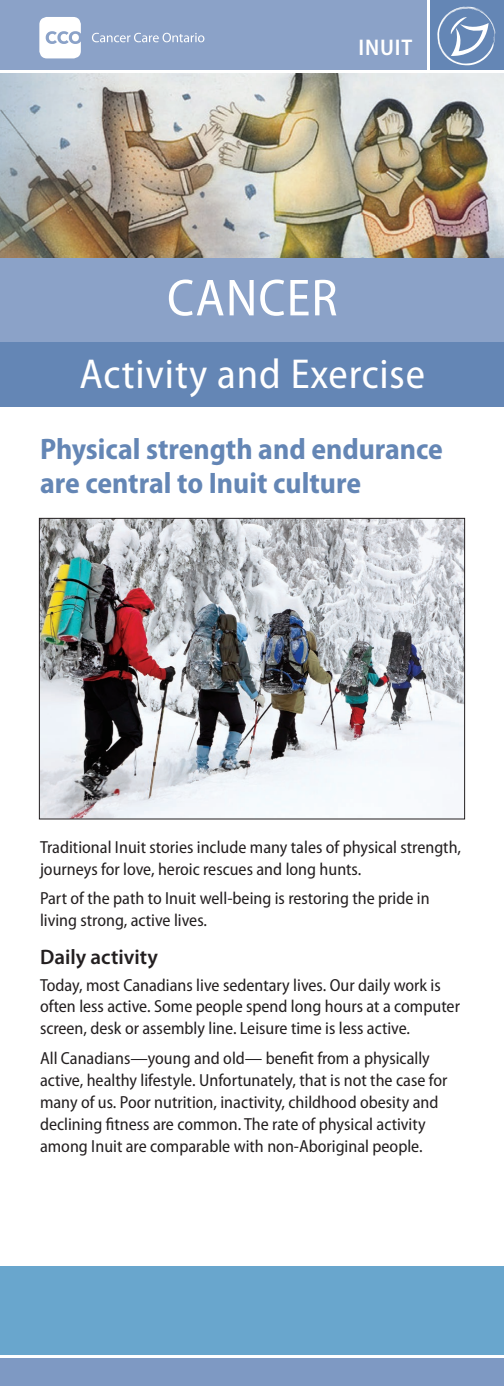
<style>
.page{position:relative;width:504px;height:1386px;background:#fff}
.page>*{position:absolute;margin:0;border:0;box-sizing:border-box;transform-origin:0 0}
.Disease_Heading{font:semi-condensed 52.5px "Myriad Pro";letter-spacing:.02em;color:#fff}
.FL_Heading_1{font:semi-condensed 42px "Myriad Pro";letter-spacing:.02em;color:#fff}
.FL_Heading_2{font:700 semi-condensed 29.75px/33.2px "Myriad Pro";color:#6486b5}
.People{font:600 semi-condensed 22.75px "Myriad Pro";letter-spacing:.04em;color:#fff}
.FL_Text_Heading_Bold{font:600 21px "Myriad Pro";color:#231f20}
.FL_Text{font:semi-condensed 17.5px/21.9px "Myriad Pro";color:#231f20}
</style>
<div class="page">
<div style="left:0;top:257px;width:504px;height:103px;background:#8ba2c8"></div>
<div style="left:0;top:342px;width:504px;height:65px;background:#6486b5"></div>
<div style="left:0;top:0;width:427px;height:70px;background:#8ba2c8"></div>
<img style="left:0;top:73px;width:504px;height:184px">
<div style="left:0;top:1358px;width:504px;height:28px;background:#7e99c3"></div>
<div style="left:0;top:1266px;width:504px;height:88px;background:#69a6cd"></div>
<img style="left:41px;top:520px;width:422px;height:297px">
<div style="left:39px;top:518px;width:426px;height:301px;border:1px solid #231f20"></div>
<div style="left:430px;top:0;width:74px;height:70px;background:#6486b5"></div>
<svg style="left:437px;top:6px;width:59px;height:59px"></svg>
<svg style="left:92px;top:33px;width:112px;height:9px"></svg>
<svg style="left:39px;top:17px;width:42px;height:41px;background:#ebeff5"></svg>
<p class="People" style="left:358px;top:35px;width:56px">INUIT</p>
<p class="Disease_Heading" style="left:167px;top:269px;width:172px">CANCER</p>
<p class="FL_Heading_1" style="left:80px;top:351px;width:347px">Activity and Exercise</p>
<p class="FL_Heading_2" style="left:40px;top:433px;width:404px">Physical strength and endurance are central to Inuit culture</p>
<p class="FL_Text" style="left:40px;top:836px;width:423px">Traditional Inuit stories include many tales of physical strength, journeys for love, heroic rescues and long hunts.</p>
<p class="FL_Text" style="left:40px;top:888px;width:391px">Part of the path to Inuit well-being is restoring the pride in living strong, active lives.</p>
<p class="FL_Text_Heading_Bold" style="left:40px;top:945px;width:119px">Daily activity</p>
<p class="FL_Text" style="left:40px;top:974px;width:421px">Today, most Canadians live sedentary lives. Our daily work is often less active. Some people spend long hours at a computer screen, desk or assembly line. Leisure time is less active.</p>
<p class="FL_Text" style="left:40px;top:1048px;width:409px">All Canadians—young and old— benefit from a physically active, healthy lifestyle. Unfortunately, that is not the case for many of us. Poor nutrition, inactivity, childhood obesity and declining fitness are common. The rate of physical activity among Inuit are comparable with non-Aboriginal people.</p>
</div>
